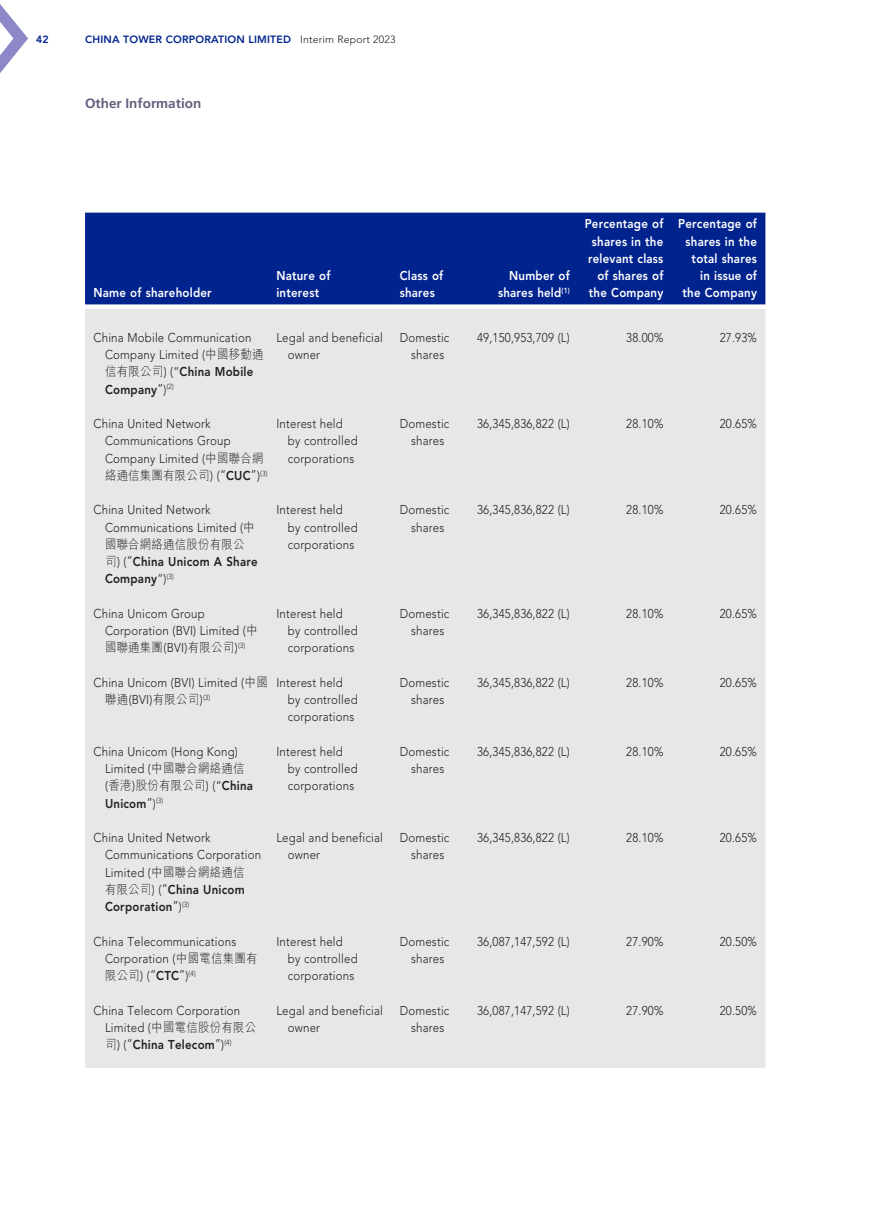
<style>
.page{position:relative;width:893px;height:1212px;background:#fff}
.page>*{position:absolute;margin:0;border:0;box-sizing:border-box;transform-origin:0 0}
.t1{font:700 13.5px "Frutiger LT Std";color:#5f607e}
.t2{font:300 12.75px/17.2px "Avenir LT Std";letter-spacing:.015em;color:#231f20;scale:.9 1}
.t3{font:800 12.75px/17.2px "Avenir LT Std";letter-spacing:.02em;color:#fff;text-align:right;scale:.9 1}
.t4{font:300 12.75px "M Hei HK";letter-spacing:.015em;color:#231f20;scale:.9 1}
.t5{font:800 12.75px/17.2px "Avenir LT Std";letter-spacing:.02em;color:#231f20;scale:.9 1}
.t6{font:800 10.5px "Avenir LT Std";letter-spacing:.02em;color:#00238e}
.s1{font-weight:300;color:#231f20}
.s2{font-family:"M Hei HK"}
.s3{font-weight:800}
.s4{font-family:"Avenir LT Std"}
.s5{font-family:"Avenir LT Std";font-weight:800}
.s6{font-family:"M Hei HK";font-weight:300}
.s7{font-weight:300}
</style>
<div class="page">
<svg style="left:0;top:4px;width:28px;height:69px"></svg>
<div style="left:85px;top:213px;width:680px;height:91px;background:#00238e"></div>
<div style="left:85px;top:309px;width:680px;height:759px;background:#e6e7e9"></div>
<p class="t6" style="left:36px;top:34px;width:14px">42</p>
<p class="t6" style="left:85px;top:34px;width:312px">CHINA TOWER CORPORATION LIMITED <span class="s1">Interim Report 2023</span></p>
<p class="t1" style="left:85px;top:95px;width:118px">Other Information</p>
<p class="t3" style="left:94px;top:284px;width:133px">Name of shareholder</p>
<p class="t3" style="left:276px;top:267px;width:61px;text-align:left">Nature of interest</p>
<p class="t3" style="left:400px;top:267px;width:50px;text-align:left">Class of shares</p>
<p class="t3" style="left:498px;top:267px;width:81px">Number of shares held<sup>(1)</sup></p>
<p class="t3" style="left:585px;top:215px;width:89px">Percentage of shares in the relevant class of shares of the Company</p>
<p class="t3" style="left:678px;top:215px;width:89px">Percentage of shares in the total shares<br>in issue of<br>the Company</p>
<p class="t2" style="left:105px;top:329px;width:178px;text-indent:-11px">China Mobile Communication<br>Company Limited (<span class="s2">中國移動通信有限公司</span>) (“<span class="s3">China Mobile<br>Company</span>”)<sup>(2)</sup></p>
<p class="t2" style="left:288px;top:329px;width:107px;text-indent:-11px">Legal and beneficial owner</p>
<p class="t2" style="left:400px;top:329px;width:57px;text-align:center">Domestic shares</p>
<p class="t2" style="left:477px;top:329px;width:104px">49,150,953,709 (L)</p>
<p class="t2" style="left:626px;top:329px;width:43px">38.00%</p>
<p class="t2" style="left:720px;top:329px;width:43px">27.93%</p>
<p class="t2" style="left:105px;top:415px;width:178px;text-indent:-11px">China United Network<br>Communications Group<br>Company Limited (<span class="s2">中國聯合網</span></p>
<p class="t4" style="left:105px;top:469px;width:182px">絡通信集團有限公司<span class="s4">) (“</span><span class="s5">CUC</span><span class="s4">”)</span><sup>(3)</sup></p>
<p class="t2" style="left:288px;top:415px;width:79px;text-indent:-11px">Interest held by controlled corporations</p>
<p class="t2" style="left:400px;top:415px;width:57px;text-align:center">Domestic shares</p>
<p class="t2" style="left:477px;top:415px;width:104px">36,345,836,822 (L)</p>
<p class="t2" style="left:626px;top:415px;width:43px">28.10%</p>
<p class="t2" style="left:720px;top:415px;width:43px">20.65%</p>
<p class="t2" style="left:105px;top:501px;width:168px;text-indent:-11px">China United Network<br>Communications Limited (<span class="s2">中</span></p>
<p class="t4" style="left:105px;top:538px;width:157px">國聯合網絡通信股份有限公</p>
<p class="t5" style="left:105px;top:553px;width:171px"><span class="s6">司</span><span class="s7">) (“</span>China Unicom A Share<br>Company<span class="s7">”)</span><sup>(3)</sup></p>
<p class="t2" style="left:105px;top:605px;width:171px;text-indent:-11px">China Unicom Group<br>Corporation (BVI) Limited (<span class="s2">中</span></p>
<p class="t4" style="left:105px;top:641px;width:157px">國聯通集團<span class="s4">(BVI)</span>有限公司<span class="s4">)</span><sup>(3)</sup></p>
<p class="t2" style="left:94px;top:674px;width:195px">China Unicom (BVI) Limited (<span class="s2">中國</span></p>
<p class="t4" style="left:105px;top:693px;width:118px">聯通<span class="s4">(BVI)</span>有限公司<span class="s4">)</span><sup>(3)</sup></p>
<p class="t2" style="left:105px;top:743px;width:157px;text-indent:-11px">China Unicom (Hong Kong)<br>Limited (<span class="s2">中國聯合網絡通信</span></p>
<p class="t4" style="left:105px;top:779px;width:166px"><span class="s4">(</span>香港<span class="s4">)</span>股份有限公司<span class="s4">) (“</span><span class="s5">China</span></p>
<p class="t5" style="left:105px;top:794px;width:66px">Unicom<span class="s7">”)</span><sup>(3)</sup></p>
<p class="t2" style="left:288px;top:501px;width:79px;text-indent:-11px">Interest held by controlled corporations</p>
<p class="t2" style="left:400px;top:501px;width:57px;text-align:center">Domestic shares</p>
<p class="t2" style="left:477px;top:501px;width:104px">36,345,836,822 (L)</p>
<p class="t2" style="left:626px;top:501px;width:43px">28.10%</p>
<p class="t2" style="left:720px;top:501px;width:43px">20.65%</p>
<p class="t2" style="left:288px;top:605px;width:79px;text-indent:-11px">Interest held by controlled corporations</p>
<p class="t2" style="left:400px;top:605px;width:57px;text-align:center">Domestic shares</p>
<p class="t2" style="left:477px;top:605px;width:104px">36,345,836,822 (L)</p>
<p class="t2" style="left:626px;top:605px;width:43px">28.10%</p>
<p class="t2" style="left:720px;top:605px;width:43px">20.65%</p>
<p class="t2" style="left:288px;top:674px;width:79px;text-indent:-11px">Interest held by controlled corporations</p>
<p class="t2" style="left:400px;top:674px;width:57px;text-align:center">Domestic shares</p>
<p class="t2" style="left:477px;top:674px;width:104px">36,345,836,822 (L)</p>
<p class="t2" style="left:626px;top:674px;width:43px">28.10%</p>
<p class="t2" style="left:720px;top:674px;width:43px">20.65%</p>
<p class="t2" style="left:288px;top:743px;width:79px;text-indent:-11px">Interest held by controlled corporations</p>
<p class="t2" style="left:400px;top:743px;width:57px;text-align:center">Domestic shares</p>
<p class="t2" style="left:477px;top:743px;width:104px">36,345,836,822 (L)</p>
<p class="t2" style="left:626px;top:743px;width:43px">28.10%</p>
<p class="t2" style="left:720px;top:743px;width:43px">20.65%</p>
<p class="t2" style="left:105px;top:829px;width:175px;text-indent:-11px">China United Network<br>Communications Corporation<br>Limited (<span class="s2">中國聯合網絡通信<br>有限公司</span>) (“<span class="s3">China Unicom<br>Corporation</span>”)<sup>(3)</sup></p>
<p class="t2" style="left:288px;top:829px;width:107px;text-indent:-11px">Legal and beneficial owner</p>
<p class="t2" style="left:400px;top:829px;width:57px;text-align:center">Domestic shares</p>
<p class="t2" style="left:477px;top:829px;width:104px">36,345,836,822 (L)</p>
<p class="t2" style="left:626px;top:829px;width:43px">28.10%</p>
<p class="t2" style="left:720px;top:829px;width:43px">20.65%</p>
<p class="t2" style="left:105px;top:933px;width:171px;text-indent:-11px">China Telecommunications<br>Corporation (<span class="s2">中國電信集團有限公司</span>) (“<span class="s3">CTC</span>”)<sup>(4)</sup></p>
<p class="t2" style="left:288px;top:933px;width:79px;text-indent:-11px">Interest held by controlled corporations</p>
<p class="t2" style="left:400px;top:933px;width:57px;text-align:center">Domestic shares</p>
<p class="t2" style="left:477px;top:933px;width:104px">36,087,147,592 (L)</p>
<p class="t2" style="left:626px;top:933px;width:43px">27.90%</p>
<p class="t2" style="left:720px;top:933px;width:43px">20.50%</p>
<p class="t2" style="left:94px;top:1002px;width:165px">China Telecom Corporation</p>
<p class="t4" style="left:105px;top:1021px;width:170px"><span class="s4">Limited (</span>中國電信股份有限公</p>
<p class="t5" style="left:105px;top:1036px;width:142px"><span class="s6">司</span><span class="s7">) (“</span>China Telecom<span class="s7">”)</span><sup>(4)</sup></p>
<p class="t2" style="left:288px;top:1002px;width:107px;text-indent:-11px">Legal and beneficial owner</p>
<p class="t2" style="left:400px;top:1002px;width:57px;text-align:center">Domestic shares</p>
<p class="t2" style="left:477px;top:1002px;width:104px">36,087,147,592 (L)</p>
<p class="t2" style="left:626px;top:1002px;width:43px">27.90%</p>
<p class="t2" style="left:720px;top:1002px;width:43px">20.50%</p>
</div>
